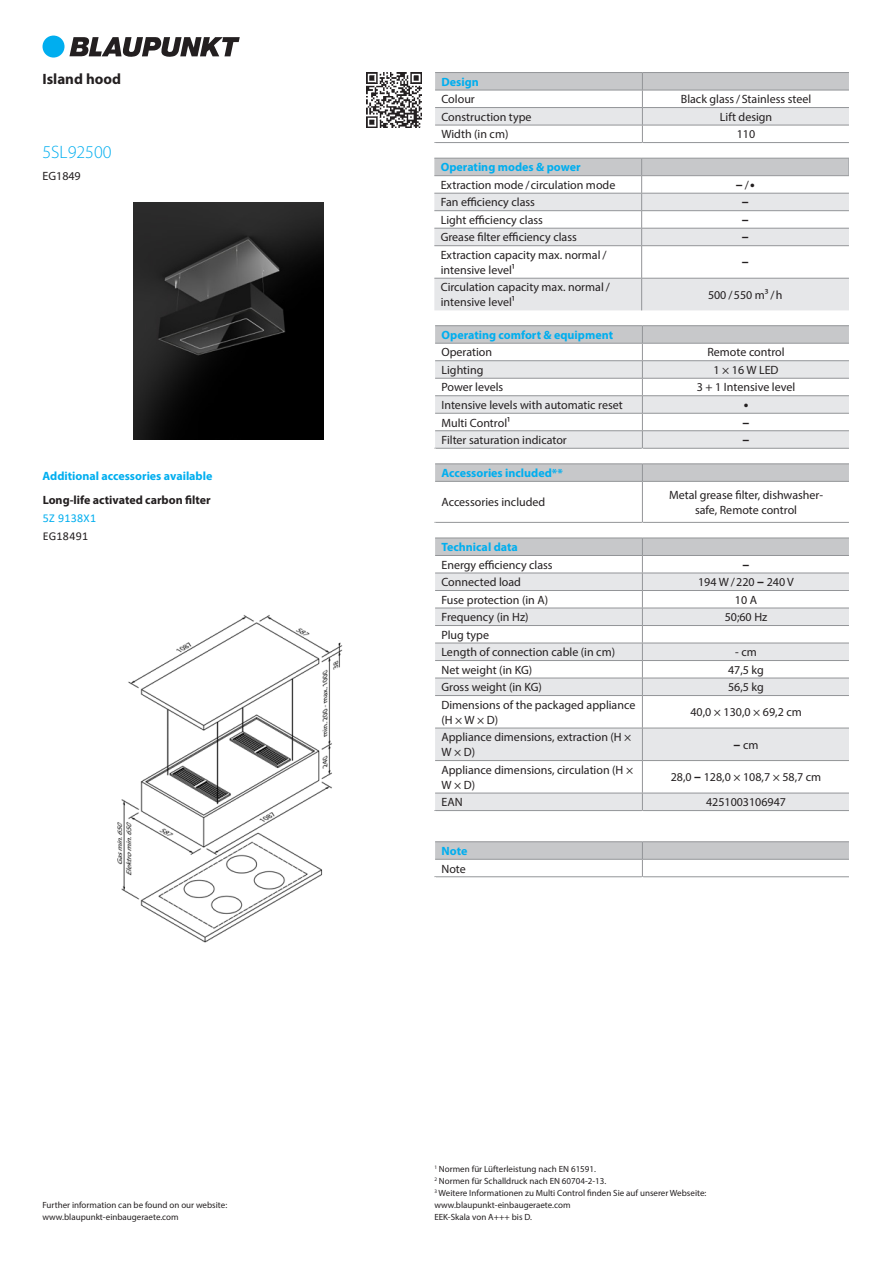
<style>
.page{position:relative;width:893px;height:1263px;background:#fff}
.page>*{position:absolute;margin:0;border:0;box-sizing:border-box;transform-origin:0 0}
.Merkmalsfolge-Modell{font:300 18px "Myriad Pro";color:#00aeef}
.Merkmalsfolge-Produu{font:700 15px "Myriad Pro";color:#231f20}
.Metadata-Wert{font:700 13.8px "Myriad Pro";color:#231f20}
.Metadata{font:12px/15px "Myriad Pro";color:#231f20}
.Metadata-Wert-2{font:12px/15px "Myriad Pro";color:#231f20;text-align:center}
.Kopf{font:700 12px "Myriad Pro";color:#00aeef}
.Liste-Merkmalsfolge{font:700 12px/18px "Myriad Pro";color:#231f20}
.P_Titel{font:700 12px "Myriad Pro";color:#00aeef}
.Merkmalsfolge-Nummer{font:12px "Myriad Pro";color:#231f20}
.Absatz{font:9px "Myriad Pro";color:#231f20}
.Absatz_erster{font:9px "Myriad Pro";color:#231f20}
.Absatz_letzter{font:9px "Myriad Pro";color:#231f20}
.s1{font-family:"Calibri";font-weight:400;color:#00aeef}
.s2{font-family:"Calibri";font-weight:400}
.s3{font-weight:400;font-size:12px}
.s4{font-weight:700;font-size:13.8px}
</style>
<div class="page">
<img style="left:117px;top:615px;width:226px;height:328px">
<img style="left:134px;top:203px;width:189px;height:237px">
<img style="left:366px;top:72px;width:56px;height:56px">
<hr style="left:435px;top:72px;width:207px;height:1px;background:#939598">
<hr style="left:642px;top:72px;width:208px;height:1px;background:#939598">
<svg style="left:434px;top:73px;width:415px;height:70px"></svg>
<div style="left:434px;top:279px;width:415px;height:31px;background:#e6e7e9"></div>
<svg style="left:434px;top:158px;width:415px;height:120px"></svg>
<hr style="left:642px;top:245px;width:207px;height:1px;background:#939598">
<hr style="left:642px;top:278px;width:207px;height:1px;background:#939598">
<hr style="left:434px;top:245px;width:208px;height:1px;background:#939598">
<hr style="left:641px;top:246px;width:1px;height:32px;background:#939598">
<hr style="left:434px;top:278px;width:208px;height:1px;background:#939598">
<hr style="left:641px;top:278px;width:1px;height:32px;background:#939598">
<hr style="left:435px;top:325px;width:207px;height:1px;background:#939598">
<hr style="left:642px;top:325px;width:208px;height:1px;background:#939598">
<svg style="left:434px;top:326px;width:415px;height:123px"></svg>
<hr style="left:642px;top:343px;width:208px;height:1px;background:#939598">
<svg style="left:434px;top:464px;width:415px;height:59px"></svg>
<hr style="left:642px;top:481px;width:208px;height:1px;background:#939598">
<svg style="left:435px;top:696px;width:414px;height:114px"></svg>
<hr style="left:435px;top:695px;width:207px;height:1px;background:#939598">
<hr style="left:642px;top:695px;width:208px;height:1px;background:#939598">
<hr style="left:642px;top:696px;width:1px;height:32px;background:#939598">
<hr style="left:435px;top:728px;width:207px;height:1px;background:#939598">
<hr style="left:642px;top:728px;width:208px;height:1px;background:#939598">
<hr style="left:642px;top:728px;width:1px;height:32px;background:#939598">
<hr style="left:435px;top:760px;width:207px;height:1px;background:#939598">
<hr style="left:642px;top:760px;width:208px;height:1px;background:#939598">
<hr style="left:642px;top:761px;width:1px;height:32px;background:#939598">
<hr style="left:435px;top:793px;width:207px;height:1px;background:#939598">
<hr style="left:642px;top:793px;width:208px;height:1px;background:#939598">
<hr style="left:434px;top:810px;width:208px;height:1px;background:#939598">
<hr style="left:642px;top:810px;width:208px;height:1px;background:#939598">
<svg style="left:642px;top:793px;width:1px;height:18px"></svg>
<svg style="left:435px;top:538px;width:414px;height:157px"></svg>
<hr style="left:642px;top:555px;width:208px;height:1px;background:#939598">
<hr style="left:435px;top:841px;width:207px;height:1px;background:#939598">
<hr style="left:642px;top:841px;width:208px;height:1px;background:#939598">
<svg style="left:434px;top:842px;width:415px;height:36px"></svg>
<div style="left:43px;top:36px;width:22px;height:22px;background:#00aeef;border-radius:50%"></div>
<svg style="left:69px;top:37px;width:171px;height:20px"></svg>
<hr style="left:849px;top:72px;width:3px;height:1130px;background:#fff">
<p class="Merkmalsfolge-Produu" style="left:43px;top:69px;width:80px">Island hood</p>
<p class="Merkmalsfolge-Modell" style="left:43px;top:141px;width:71px">5SL92500</p>
<p class="Merkmalsfolge-Nummer" style="left:43px;top:169px;width:40px">EG1849</p>
<p class="P_Titel" style="left:43px;top:468px;width:171px">Additional accessories available</p>
<p class="Liste-Merkmalsfolge" style="left:43px;top:491px;width:170px">Long-life activated carbon filter<br><span class="s1">5Z 9138X1<br></span><span class="s2">EG18491</span></p>
<p class="Absatz_erster" style="left:43px;top:1200px;width:186px">Further information can be found on our website:</p>
<p class="Absatz_letzter" style="left:43px;top:1212px;width:138px">www.blaupunkt-einbaugeraete.com</p>
<p class="Kopf" style="left:441px;top:74px;width:39px">Design</p>
<p class="Metadata" style="left:441px;top:92px;width:35px">Colour</p>
<p class="Metadata-Wert-2" style="left:681px;top:92px;width:132px">Black glass / Stainless steel</p>
<p class="Metadata" style="left:441px;top:109px;width:92px">Construction type</p>
<p class="Metadata-Wert-2" style="left:720px;top:109px;width:54px">Lift design</p>
<p class="Metadata" style="left:441px;top:127px;width:68px">Width (in cm)</p>
<p class="Metadata-Wert-2" style="left:737px;top:127px;width:20px">110</p>
<p class="Kopf" style="left:441px;top:160px;width:141px">Operating modes &amp; power</p>
<p class="Metadata" style="left:441px;top:177px;width:176px">Extraction mode / circulation mode</p>
<p class="Metadata-Wert" style="left:736px;top:175px;width:20px">– <span class="s3">/</span> •</p>
<p class="Metadata" style="left:441px;top:195px;width:96px">Fan efficiency class</p>
<p class="Metadata-Wert" style="left:742px;top:193px;width:8px">–</p>
<p class="Metadata" style="left:441px;top:212px;width:104px">Light efficiency class</p>
<p class="Metadata-Wert" style="left:742px;top:210px;width:8px">–</p>
<p class="Metadata" style="left:441px;top:230px;width:138px">Grease filter efficiency class</p>
<p class="Metadata-Wert" style="left:742px;top:228px;width:8px">–</p>
<p class="Metadata" style="left:441px;top:247px;width:167px">Extraction capacity max. normal / intensive level¹</p>
<p class="Metadata-Wert" style="left:742px;top:253px;width:8px">–</p>
<p class="Metadata" style="left:441px;top:280px;width:171px">Circulation capacity max. normal / intensive level¹</p>
<p class="Metadata-Wert-2" style="left:708px;top:287px;width:76px">500 / 550 m³ / h</p>
<p class="Kopf" style="left:441px;top:327px;width:173px">Operating comfort &amp; equipment</p>
<p class="Metadata" style="left:441px;top:345px;width:52px">Operation</p>
<p class="Metadata-Wert-2" style="left:707px;top:345px;width:79px">Remote control</p>
<p class="Metadata" style="left:441px;top:362px;width:43px">Lighting</p>
<p class="Metadata-Wert-2" style="left:713px;top:362px;width:67px">1 × 16 W LED</p>
<p class="Metadata" style="left:441px;top:380px;width:63px">Power levels</p>
<p class="Metadata-Wert-2" style="left:697px;top:380px;width:100px">3 + 1 Intensive level</p>
<p class="Metadata" style="left:441px;top:397px;width:183px">Intensive levels with automatic reset</p>
<p class="Metadata-Wert" style="left:744px;top:395px;width:6px">•</p>
<p class="Metadata" style="left:441px;top:415px;width:70px">Multi Control¹</p>
<p class="Metadata-Wert" style="left:743px;top:413px;width:8px">–</p>
<p class="Metadata" style="left:441px;top:432px;width:127px">Filter saturation indicator</p>
<p class="Metadata-Wert" style="left:743px;top:430px;width:8px">–</p>
<p class="Kopf" style="left:441px;top:465px;width:123px">Accessories included**</p>
<p class="Metadata" style="left:441px;top:495px;width:105px">Accessories included</p>
<p class="Metadata-Wert-2" style="left:669px;top:487px;width:156px">Metal grease filter, dishwasher&shy;safe, Remote control</p>
<p class="Kopf" style="left:441px;top:539px;width:78px">Technical data</p>
<p class="Metadata" style="left:441px;top:557px;width:113px">Energy efficiency class</p>
<p class="Metadata-Wert" style="left:743px;top:555px;width:8px">–</p>
<p class="Metadata" style="left:441px;top:574px;width:81px">Connected load</p>
<p class="Metadata-Wert-2" style="left:698px;top:574px;width:97px">194 W / 220 <span class="s4">–</span> 240 V</p>
<p class="Metadata" style="left:441px;top:592px;width:108px">Fuse protection (in A)</p>
<p class="Metadata-Wert-2" style="left:735px;top:592px;width:24px">10 A</p>
<p class="Metadata" style="left:441px;top:609px;width:89px">Frequency (in Hz)</p>
<p class="Metadata-Wert-2" style="left:725px;top:609px;width:44px">50;60 Hz</p>
<p class="Metadata" style="left:441px;top:627px;width:49px">Plug type</p>
<p class="Metadata" style="left:441px;top:644px;width:175px">Length of connection cable (in cm)</p>
<p class="Metadata-Wert-2" style="left:735px;top:644px;width:23px">- cm</p>
<p class="Metadata" style="left:441px;top:662px;width:92px">Net weight (in KG)</p>
<p class="Metadata-Wert-2" style="left:728px;top:662px;width:37px">47,5 kg</p>
<p class="Metadata" style="left:441px;top:679px;width:102px">Gross weight (in KG)</p>
<p class="Metadata-Wert-2" style="left:728px;top:679px;width:37px">56,5 kg</p>
<p class="Metadata" style="left:441px;top:697px;width:195px">Dimensions of the packaged appliance (H × W × D)</p>
<p class="Metadata-Wert-2" style="left:690px;top:704px;width:113px">40,0 × 130,0 × 69,2 cm</p>
<p class="Metadata" style="left:441px;top:729px;width:191px">Appliance dimensions, extraction (H ×<br>W × D)</p>
<p class="Metadata-Wert-2" style="left:734px;top:737px;width:26px"><span class="s4">–</span> cm</p>
<p class="Metadata" style="left:441px;top:762px;width:193px">Appliance dimensions, circulation (H ×<br>W × D)</p>
<p class="Metadata-Wert-2" style="left:671px;top:770px;width:152px">28,0 <span class="s4">–</span> 128,0 × 108,7 × 58,7 cm</p>
<p class="Metadata" style="left:441px;top:795px;width:23px">EAN</p>
<p class="Metadata-Wert-2" style="left:706px;top:795px;width:82px">4251003106947</p>
<p class="Kopf" style="left:441px;top:843px;width:27px">Note</p>
<p class="Metadata" style="left:441px;top:861px;width:26px">Note</p>
<p class="Absatz_erster" style="left:434px;top:1164px;width:163px"><sup>1</sup> Normen für Lüfterleistung nach EN 61591.</p>
<p class="Absatz" style="left:434px;top:1176px;width:173px"><sup>2</sup> Normen für Schalldruck nach EN 60704-2-13.</p>
<p class="Absatz" style="left:434px;top:1188px;width:274px"><sup>3</sup> Weitere Informationen zu Multi Control finden Sie auf unserer Webseite:</p>
<p class="Absatz" style="left:434px;top:1200px;width:138px">www.blaupunkt-einbaugeraete.com</p>
<p class="Absatz_letzter" style="left:434px;top:1212px;width:99px">EEK-Skala von A+++ bis D.</p>
</div>
